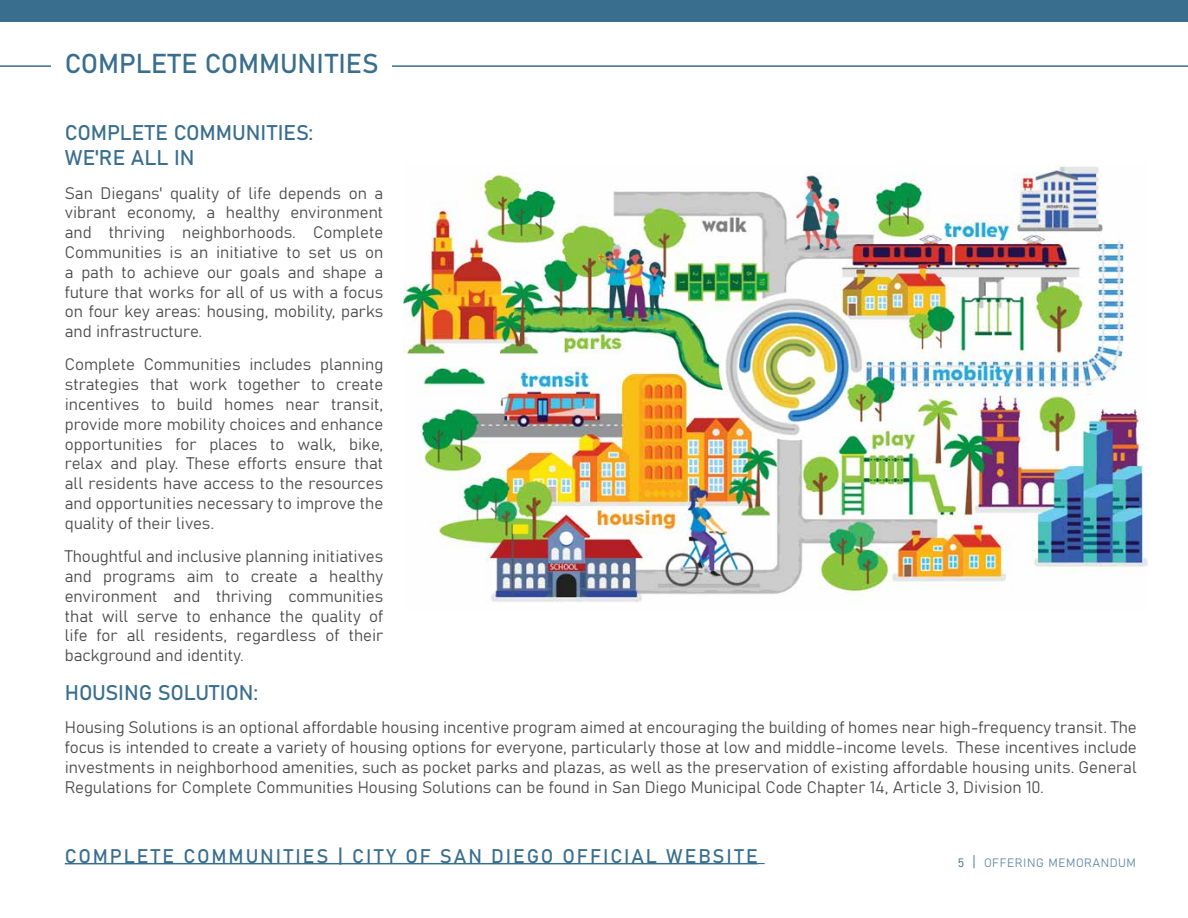
<style>
.page{position:relative;width:1188px;height:918px;background:#fff}
.page>*{position:absolute;margin:0;border:0;box-sizing:border-box;transform-origin:0 0}
.t1{font:27px "Bahnschrift";color:#396e8e}
.t2{font:21px/25.2px "Bahnschrift";color:#396e8e}
.t3{font:19.5px "Bahnschrift";letter-spacing:.1em;color:#396e8e}
.t4{font:16.5px/19.8px "Bahnschrift";color:#4d4d4d;text-align:justify}
.t5{font:12px "Bahnschrift";letter-spacing:.05em;color:#618ba4}
.s1{color:#396e8e}
.s2{font-size:15px;color:#396e8e}
</style>
<div class="page">
<hr style="left:0;top:65px;width:1188px;height:2px;background:#396e8e">
<div style="left:0;top:0;width:1188px;height:22px;background:#396e8e"></div>
<div style="left:51px;top:51px;width:341px;height:34px;background:#fff"></div>
<hr style="left:65px;top:863px;width:693px;height:1px;background:#396e8e">
<img style="left:404px;top:166px;width:743px;height:437px">
<h1 class="t1" style="left:65px;top:43px;width:315px">COMPLETE COMMUNITIES</h1>
<p class="t2" style="left:65px;top:119px;width:250px">COMPLETE COMMUNITIES:<br>WE'RE ALL IN</p>
<p class="t4" style="left:65px;top:182px;width:320px">San Diegans' quality of life depends on a vibrant economy, a healthy environment and thriving neighborhoods. Complete Communities is an initiative to set us on a path to achieve our goals and shape a future that works for all of us with a focus on four key areas: housing, mobility, parks and infrastructure.</p>
<p class="t4" style="left:65px;top:354px;width:320px">Complete Communities includes planning strategies that work together to create incentives to build homes near transit, provide more mobility choices and enhance opportunities for places to walk, bike, relax and play. These efforts ensure that all residents have access to the resources and opportunities necessary to improve the quality of their lives.</p>
<p class="t4" style="left:65px;top:545px;width:320px">Thoughtful and inclusive planning initiatives and programs aim to create a healthy environment and thriving communities that will serve to enhance the quality of life for all residents, regardless of their background and identity.</p>
<p class="t2" style="left:65px;top:678px;width:195px">HOUSING SOLUTION:</p>
<p class="t4" style="left:65px;top:716px;width:1074px">Housing Solutions is an optional affordable housing incentive program aimed at encouraging the building of homes near high-frequency transit. The focus is intended to create a variety of housing options for everyone, particularly those at low and middle-income levels. These incentives include investments in neighborhood amenities, such as pocket parks and plazas, as well as the preservation of existing affordable housing units. General Regulations for Complete Communities Housing Solutions can be found in San Diego Municipal Code Chapter 14, Article 3, Division 10.</p>
<p class="t3" style="left:65px;top:841px;width:695px">COMPLETE COMMUNITIES | CITY OF SAN DIEGO OFFICIAL WEBSITE</p>
<p class="t5" style="left:958px;top:854px;width:180px"><span class="s1">5</span> <span class="s2">|</span> OFFERING MEMORANDUM</p>
</div>
